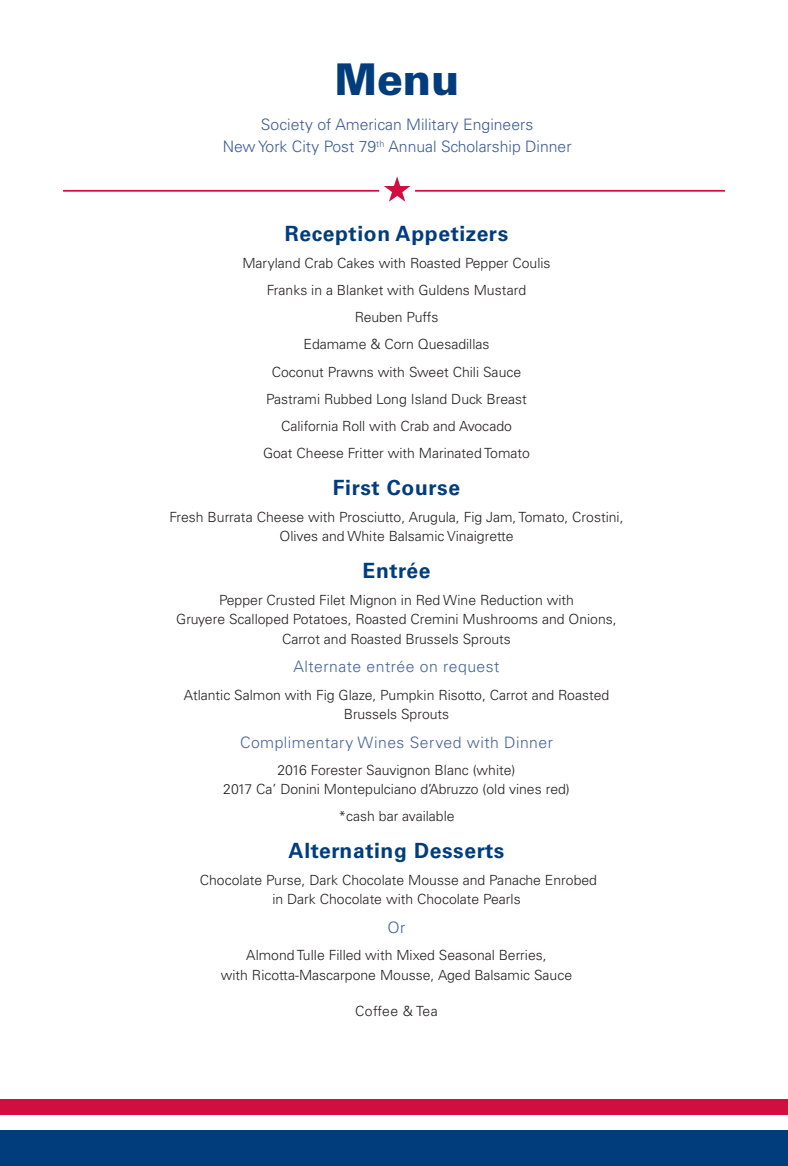
<style>
.page{position:relative;width:788px;height:1166px;background:#fff}
.page>*{position:absolute;margin:0;border:0;box-sizing:border-box;transform-origin:0 0}
.Title-_blue{font:900 43.75px "Univers LT Std";color:#013d7d}
.Menu_Titles{font:700 21px "Univers LT Std";letter-spacing:.03em;color:#013d7d}
.Subtitle-_blue{font:300 15.75px "Univers LT Std";color:#3d5c95}
.Menu{font:300 15.75px "Univers LT Std";letter-spacing:.03em;color:#46639a}
.Menu-2{font:300 14px/19.2px "Univers LT Std";color:#231f20;text-align:center}
.Menu_Titles-2{font:300 14px "Univers LT Std";letter-spacing:.03em;color:#231f20}
</style>
<div class="page">
<hr style="left:63px;top:190px;width:316px;height:2px;background:#d10e40">
<svg style="left:384px;top:176px;width:26px;height:26px"></svg>
<hr style="left:415px;top:190px;width:309px;height:2px;background:#d10e40">
<div style="left:0;top:1130px;width:788px;height:36px;background:#013d7d"></div>
<div style="left:0;top:1098px;width:788px;height:16px;background:#d10e40"></div>
<p class="Title-_blue" style="left:335px;top:52px;width:126px">Menu</p>
<p class="Subtitle-_blue" style="left:261px;top:115px;width:274px">Society of American Military Engineers</p>
<p class="Subtitle-_blue" style="left:223px;top:137px;width:350px">New York City Post 79<sup>th</sup> Annual Scholarship Dinner</p>
<p class="Menu_Titles" style="left:285px;top:221px;width:225px">Reception Appetizers</p>
<p class="Menu-2" style="left:242px;top:253px;width:310px">Maryland Crab Cakes with Roasted Pepper Coulis</p>
<p class="Menu-2" style="left:267px;top:280px;width:261px">Franks in a Blanket with Guldens Mustard</p>
<p class="Menu-2" style="left:354px;top:308px;width:85px">Reuben Puffs</p>
<p class="Menu-2" style="left:303px;top:335px;width:187px">Edamame &amp; Corn Quesadillas</p>
<p class="Menu-2" style="left:272px;top:362px;width:251px">Coconut Prawns with Sweet Chili Sauce</p>
<p class="Menu-2" style="left:266px;top:389px;width:262px">Pastrami Rubbed Long Island Duck Breast</p>
<p class="Menu-2" style="left:281px;top:416px;width:232px">California Roll with Crab and Avocado</p>
<p class="Menu-2" style="left:263px;top:443px;width:268px">Goat Cheese Fritter with Marinated Tomato</p>
<p class="Menu_Titles" style="left:333px;top:475px;width:129px">First Course</p>
<p class="Menu-2" style="left:169px;top:507px;width:455px">Fresh Burrata Cheese with Prosciutto, Arugula, Fig Jam, Tomato, Crostini,<br>Olives and White Balsamic Vinaigrette</p>
<p class="Menu_Titles" style="left:362px;top:558px;width:69px">Entrée</p>
<p class="Menu-2" style="left:176px;top:590px;width:442px">Pepper Crusted Filet Mignon in Red Wine Reduction with<br>Gruyere Scalloped Potatoes, Roasted Cremini Mushrooms and Onions,<br>Carrot and Roasted Brussels Sprouts</p>
<p class="Menu" style="left:293px;top:657px;width:207px">Alternate entrée on request</p>
<p class="Menu-2" style="left:184px;top:685px;width:427px">Atlantic Salmon with Fig Glaze, Pumpkin Risotto, Carrot and Roasted<br>Brussels Sprouts</p>
<p class="Menu" style="left:240px;top:732px;width:314px">Complimentary Wines Served with Dinner</p>
<p class="Menu-2" style="left:223px;top:760px;width:348px">2016 Forester Sauvignon Blanc (white)<br>2017 Ca’ Donini Montepulciano d’Abruzzo (old vines red)</p>
<p class="Menu-2" style="left:338px;top:806px;width:118px">*cash bar available</p>
<p class="Menu_Titles" style="left:288px;top:838px;width:217px">Alternating Desserts</p>
<p class="Menu-2" style="left:200px;top:870px;width:398px">Chocolate Purse, Dark Chocolate Mousse and Panache Enrobed in Dark Chocolate with Chocolate Pearls</p>
<p class="Menu" style="left:387px;top:918px;width:19px">Or</p>
<p class="Menu-2" style="left:221px;top:945px;width:353px">Almond Tulle Filled with Mixed Seasonal Berries,<br>with Ricotta-Mascarpone Mousse, Aged Balsamic Sauce</p>
<p class="Menu_Titles-2" style="left:355px;top:1003px;width:84px">Coffee &amp; Tea</p>
</div>
